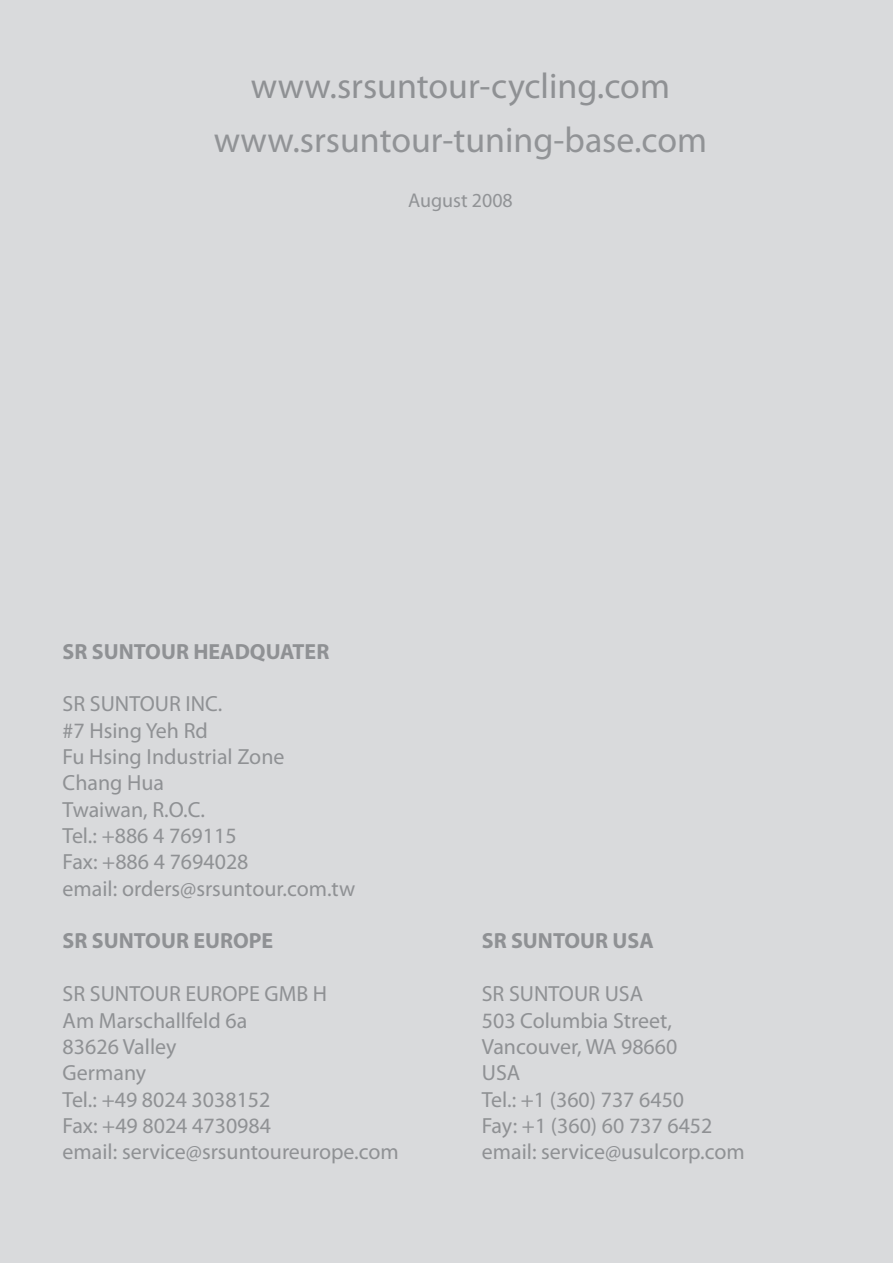
<style>
.page{position:relative;width:893px;height:1263px;background:#d9dadc}
.page>*{position:absolute;margin:0;border:0;box-sizing:border-box;transform-origin:0 0}
.t1{font:35.85px "Myriad Pro";color:#919396}
.t2{font:35.85px "Myriad Pro";color:#8f9194}
.t3{font:21.9px/26.4px "Myriad Pro";color:#8f9194}
.t4{font:700 21.9px "Myriad Pro";color:#8f9194}
.t5{font:19.95px "Myriad Pro";color:#919396}
</style>
<div class="page">
<h1 class="t2" style="left:251px;top:64px;width:421px">www.srsuntour-cycling.com</h1>
<h1 class="t1" style="left:214px;top:118px;width:495px">www.srsuntour-tuning-base.com</h1>
<p class="t5" style="left:408px;top:188px;width:106px">August 2008</p>
<p class="t4" style="left:63px;top:637px;width:268px">SR SUNTOUR HEADQUATER</p>
<p class="t3" style="left:63px;top:690px;width:294px">SR SUNTOUR INC.<br>#7 Hsing Yeh Rd<br>Fu Hsing Industrial Zone<br>Chang Hua<br>Twaiwan, R.O.C.<br>Tel.: +886 4 769115<br>Fax: +886 4 7694028<br>email: orders@srsuntour.com.tw</p>
<p class="t4" style="left:63px;top:927px;width:212px">SR SUNTOUR EUROPE</p>
<p class="t3" style="left:63px;top:980px;width:338px">SR SUNTOUR EUROPE GMB H<br>Am Marschallfeld 6a<br>83626 Valley<br>Germany<br>Tel.: +49 8024 3038152<br>Fax: +49 8024 4730984<br>email: service@srsuntoureurope.com</p>
<p class="t4" style="left:482px;top:927px;width:174px">SR SUNTOUR USA</p>
<p class="t3" style="left:482px;top:980px;width:264px">SR SUNTOUR USA<br>503 Columbia Street,<br>Vancouver, WA 98660<br>USA<br>Tel.: +1 (360) 737 6450<br>Fay: +1 (360) 60 737 6452 email: service@usulcorp.com</p>
</div>
